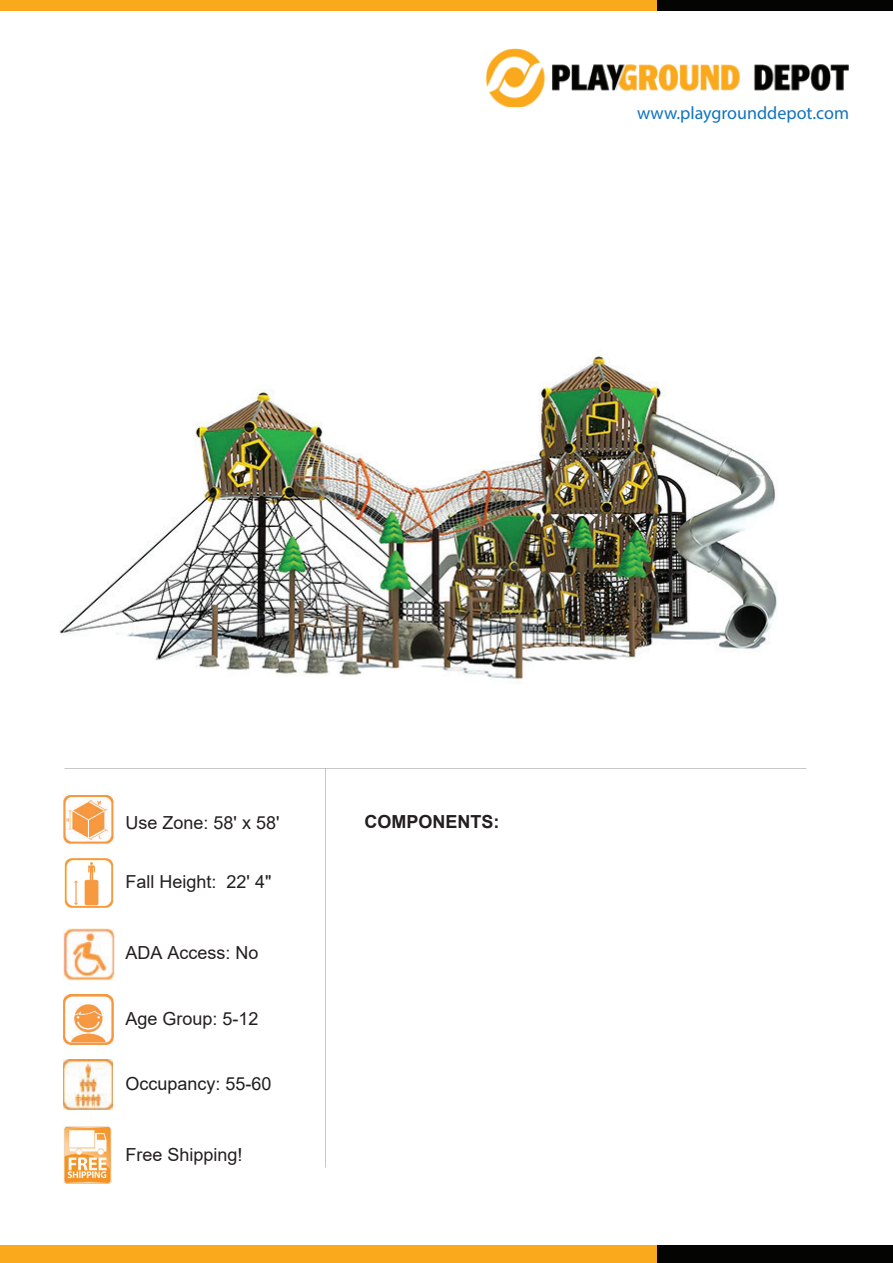
<style>
.page{position:relative;width:893px;height:1263px;background:#fff}
.page>*{position:absolute;margin:0;border:0;box-sizing:border-box;transform-origin:0 0}
.t1{font:18px "Arial";color:#231f20}
.t2{font:18px "Myriad Pro";color:#1074bc}
.t3{font:18px "Arial";color:#201d1e}
.t4{font:700 18px "Arial";color:#231f20}
</style>
<div class="page">
<div style="left:0;top:1245px;width:674px;height:18px;background:#f9a91b"></div>
<div style="left:658px;top:1245px;width:235px;height:18px;background:#040503"></div>
<div style="left:0;top:0;width:674px;height:11px;background:#f9a91b"></div>
<div style="left:658px;top:0;width:235px;height:11px;background:#040503"></div>
<img style="left:486px;top:49px;width:363px;height:58px">
<img style="left:63px;top:928px;width:51px;height:53px">
<img style="left:63px;top:995px;width:51px;height:50px">
<img style="left:63px;top:795px;width:51px;height:49px">
<img style="left:64px;top:1126px;width:47px;height:57px">
<img style="left:63px;top:1059px;width:50px;height:50px">
<img style="left:64px;top:858px;width:50px;height:50px">
<img style="left:59px;top:356px;width:718px;height:323px">
<p class="t2" style="left:637px;top:101px;width:213px">www.playgrounddepot.com</p>
<p class="t1" style="left:125px;top:810px;width:155px">Use Zone: 58' x 58'</p>
<p class="t4" style="left:365px;top:809px;width:137px">COMPONENTS:</p>
<p class="t1" style="left:125px;top:869px;width:147px">Fall Height: 22' 4"</p>
<p class="t1" style="left:126px;top:941px;width:135px">ADA Access: No</p>
<p class="t1" style="left:126px;top:1006px;width:135px">Age Group: 5-12</p>
<p class="t3" style="left:125px;top:1071px;width:148px">Occupancy: 55-60</p>
<p class="t1" style="left:125px;top:1142px;width:119px">Free Shipping!</p>
</div>
